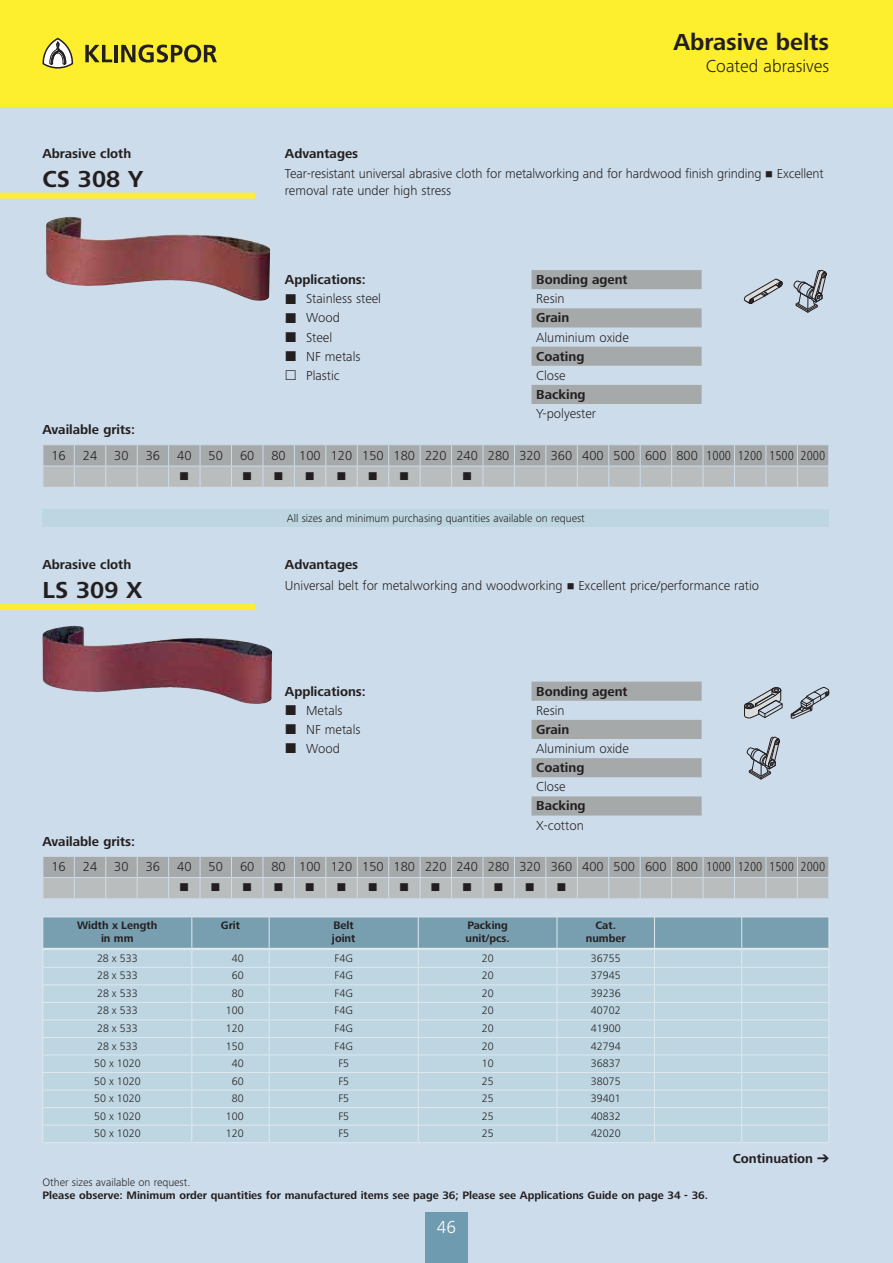
<style>
.page{position:relative;width:893px;height:1263px;background:#fff}
.page>*{position:absolute;margin:0;border:0;box-sizing:border-box;transform-origin:0 0}
.t1{font:700 24px "Frutiger Next LTW1 G";color:#231f20}
.t2{font:300 18px "Frutiger Next LTW1 G";color:#231f20}
.t3{font:300 18px "Frutiger Next LTW1 G";color:#fff}
.t4{font:300 13.5px/19.2px "Frutiger Next LTW1 G";color:#231f20}
.t5{font:700 13.5px "Frutiger Next LTW1 G";color:#231f20}
.t6{font:300 11.25px "Frutiger Next LTW1 G";color:#231f20}
.t7{font:700 11.25px/13.5px "Frutiger Next LTW1 G";color:#231f20;text-align:center}
.s1{font-stretch:condensed}
</style>
<div class="page">
<div style="left:0;top:106px;width:893px;height:1157px;background:#cddcea"></div>
<div style="left:425px;top:1212px;width:43px;height:51px;background:#6e9baf"></div>
<div style="left:0;top:0;width:893px;height:106px;background:#fdef2e"></div>
<svg style="left:85px;top:45px;width:27px;height:17px"></svg>
<hr style="left:114px;top:45px;width:4px;height:17px;background:#231f20">
<svg style="left:121px;top:45px;width:96px;height:18px"></svg>
<svg style="left:43px;top:38px;width:30px;height:31px"></svg>
<svg style="left:744px;top:279px;width:38px;height:25px"></svg>
<div style="left:0;top:193px;width:255px;height:6px;background:#fdef2e"></div>
<img style="left:46px;top:217px;width:225px;height:84px">
<div style="left:43px;top:509px;width:786px;height:17px;background:#bed6e1"></div>
<div style="left:531px;top:270px;width:171px;height:19px;background:#a6a9aa"></div>
<div style="left:531px;top:308px;width:171px;height:19px;background:#a6a9aa"></div>
<div style="left:531px;top:347px;width:171px;height:19px;background:#a6a9aa"></div>
<div style="left:531px;top:385px;width:171px;height:19px;background:#a6a9aa"></div>
<svg style="left:794px;top:270px;width:33px;height:43px"></svg>
<svg style="left:744px;top:687px;width:38px;height:31px"></svg>
<div style="left:0;top:604px;width:255px;height:6px;background:#fdef2e"></div>
<img style="left:43px;top:626px;width:185px;height:71px">
<hr style="left:43px;top:1142px;width:149px;height:1px;background:#dfe8ef">
<hr style="left:192px;top:1142px;width:77px;height:1px;background:#dfe8ef">
<hr style="left:269px;top:1142px;width:288px;height:1px;background:#dfe8ef">
<hr style="left:557px;top:1142px;width:185px;height:1px;background:#dfe8ef">
<hr style="left:742px;top:1142px;width:87px;height:1px;background:#dfe8ef">
<div style="left:531px;top:682px;width:171px;height:19px;background:#a6a9aa"></div>
<div style="left:531px;top:720px;width:171px;height:19px;background:#a6a9aa"></div>
<div style="left:531px;top:758px;width:171px;height:19px;background:#a6a9aa"></div>
<div style="left:531px;top:796px;width:171px;height:19px;background:#a6a9aa"></div>
<svg style="left:791px;top:687px;width:38px;height:32px"></svg>
<svg style="left:747px;top:736px;width:33px;height:44px"></svg>
<svg style="left:43px;top:445px;width:786px;height:42px;background:#b1b5b7"></svg>
<svg style="left:43px;top:856px;width:786px;height:286px"></svg>
<p class="t5" style="left:43px;top:147px;width:90px">Abrasive cloth</p>
<h1 class="t1" style="left:43px;top:167px;width:102px">CS 308 Y</h1>
<h1 class="t1" style="left:673px;top:31px;width:157px">Abrasive belts</h1>
<h2 class="t2" style="left:706px;top:57px;width:125px">Coated abrasives</h2>
<p class="t5" style="left:285px;top:147px;width:75px">Advantages</p>
<p class="t4" style="left:285px;top:166px;width:540px;line-height:16.2px">Tear-resistant universal abrasive cloth for metalworking and for hardwood finish grinding Excellent removal rate under high stress</p>
<p class="t5" style="left:285px;top:273px;width:82px">Applications:</p>
<p class="t4" style="left:306px;top:290px;width:76px">Stainless steel<br>Wood<br>Steel<br>NF metals<br>Plastic</p>
<p class="t5" style="left:536px;top:273px;width:93px">Bonding agent</p>
<p class="t4" style="left:536px;top:290px;width:30px">Resin</p>
<p class="t5" style="left:536px;top:311px;width:35px">Grain</p>
<p class="t4" style="left:536px;top:328px;width:94px">Aluminium oxide</p>
<p class="t5" style="left:536px;top:350px;width:50px">Coating</p>
<p class="t4" style="left:536px;top:366px;width:31px">Close</p>
<p class="t5" style="left:536px;top:388px;width:51px">Backing</p>
<p class="t4" style="left:536px;top:405px;width:61px">Y-polyester</p>
<p class="t5" style="left:43px;top:423px;width:94px">Available grits:</p>
<p class="t4" style="left:51px;top:446px;width:16px">16</p>
<p class="t4" style="left:83px;top:446px;width:16px">24</p>
<p class="t4" style="left:114px;top:446px;width:16px">30</p>
<p class="t4" style="left:146px;top:446px;width:16px">36</p>
<p class="t4" style="left:177px;top:446px;width:16px">40</p>
<p class="t4" style="left:209px;top:446px;width:16px">50</p>
<p class="t4" style="left:240px;top:446px;width:16px">60</p>
<p class="t4" style="left:271px;top:446px;width:555px">80 100 120 150 180 220 240 280 320 360 400 500 600 800 <span class="s1">1000 1200 1500 2000</span></p>
<p class="t5" style="left:43px;top:558px;width:90px">Abrasive cloth</p>
<h1 class="t1" style="left:43px;top:579px;width:101px">LS 309 X</h1>
<p class="t6" style="left:287px;top:512px;width:299px">All sizes and minimum purchasing quantities available on request</p>
<p class="t5" style="left:285px;top:558px;width:75px">Advantages</p>
<p class="t4" style="left:285px;top:576px;width:476px">Universal belt for metalworking and woodworking Excellent price/performance ratio</p>
<p class="t5" style="left:285px;top:685px;width:82px">Applications:</p>
<p class="t4" style="left:306px;top:701px;width:56px">Metals<br>NF metals<br>Wood</p>
<p class="t5" style="left:536px;top:685px;width:93px">Bonding agent</p>
<p class="t4" style="left:536px;top:701px;width:30px">Resin</p>
<p class="t5" style="left:536px;top:723px;width:35px">Grain</p>
<p class="t4" style="left:536px;top:739px;width:94px">Aluminium oxide</p>
<p class="t5" style="left:536px;top:761px;width:50px">Coating</p>
<p class="t4" style="left:536px;top:778px;width:31px">Close</p>
<p class="t5" style="left:536px;top:799px;width:51px">Backing</p>
<p class="t4" style="left:536px;top:816px;width:49px">X-cotton</p>
<p class="t5" style="left:43px;top:835px;width:94px">Available grits:</p>
<p class="t4" style="left:51px;top:858px;width:16px">16</p>
<p class="t4" style="left:83px;top:858px;width:16px">24</p>
<p class="t4" style="left:114px;top:858px;width:16px">30</p>
<p class="t4" style="left:146px;top:858px;width:16px">36</p>
<p class="t4" style="left:177px;top:858px;width:16px">40</p>
<p class="t4" style="left:209px;top:858px;width:16px">50</p>
<p class="t4" style="left:240px;top:858px;width:16px">60</p>
<p class="t4" style="left:271px;top:858px;width:555px">80 100 120 150 180 220 240 280 320 360 400 500 600 800 <span class="s1">1000 1200 1500 2000</span></p>
<p class="t7" style="left:77px;top:919px;width:82px">Width x Length in mm</p>
<p class="t7" style="left:221px;top:919px;width:21px">Grit</p>
<p class="t7" style="left:332px;top:919px;width:25px;text-align:left">Belt joint</p>
<p class="t7" style="left:465px;top:919px;width:46px;text-align:left">Packing unit/pcs.</p>
<p class="t7" style="left:586px;top:919px;width:42px">Cat. number</p>
<p class="t6" style="left:97px;top:953px;width:42px">28 x 533</p>
<p class="t6" style="left:232px;top:953px;width:13px">40</p>
<p class="t6" style="left:335px;top:953px;width:20px">F4G</p>
<p class="t6" style="left:482px;top:953px;width:13px">20</p>
<p class="t6" style="left:591px;top:953px;width:31px">36755</p>
<p class="t6" style="left:97px;top:970px;width:42px">28 x 533</p>
<p class="t6" style="left:232px;top:970px;width:13px">60</p>
<p class="t6" style="left:335px;top:970px;width:20px">F4G</p>
<p class="t6" style="left:482px;top:970px;width:13px">20</p>
<p class="t6" style="left:591px;top:970px;width:31px">37945</p>
<p class="t6" style="left:97px;top:988px;width:42px">28 x 533</p>
<p class="t6" style="left:232px;top:988px;width:13px">80</p>
<p class="t6" style="left:335px;top:988px;width:20px">F4G</p>
<p class="t6" style="left:482px;top:988px;width:13px">20</p>
<p class="t6" style="left:591px;top:988px;width:31px">39236</p>
<p class="t6" style="left:97px;top:1005px;width:42px">28 x 533</p>
<p class="t6" style="left:226px;top:1005px;width:19px">100</p>
<p class="t6" style="left:335px;top:1005px;width:20px">F4G</p>
<p class="t6" style="left:482px;top:1005px;width:13px">20</p>
<p class="t6" style="left:591px;top:1005px;width:31px">40702</p>
<p class="t6" style="left:97px;top:1023px;width:42px">28 x 533</p>
<p class="t6" style="left:226px;top:1023px;width:19px">120</p>
<p class="t6" style="left:335px;top:1023px;width:20px">F4G</p>
<p class="t6" style="left:482px;top:1023px;width:13px">20</p>
<p class="t6" style="left:591px;top:1023px;width:31px">41900</p>
<p class="t6" style="left:97px;top:1040px;width:42px">28 x 533</p>
<p class="t6" style="left:226px;top:1040px;width:19px">150</p>
<p class="t6" style="left:335px;top:1040px;width:20px">F4G</p>
<p class="t6" style="left:482px;top:1040px;width:13px">20</p>
<p class="t6" style="left:591px;top:1040px;width:31px">42794</p>
<p class="t6" style="left:94px;top:1058px;width:48px">50 x 1020</p>
<p class="t6" style="left:232px;top:1058px;width:13px">40</p>
<p class="t6" style="left:338px;top:1058px;width:12px">F5</p>
<p class="t6" style="left:482px;top:1058px;width:13px">10</p>
<p class="t6" style="left:591px;top:1058px;width:31px">36837</p>
<p class="t6" style="left:94px;top:1075px;width:48px">50 x 1020</p>
<p class="t6" style="left:232px;top:1075px;width:13px">60</p>
<p class="t6" style="left:338px;top:1075px;width:12px">F5</p>
<p class="t6" style="left:482px;top:1075px;width:13px">25</p>
<p class="t6" style="left:591px;top:1075px;width:31px">38075</p>
<p class="t6" style="left:94px;top:1093px;width:48px">50 x 1020</p>
<p class="t6" style="left:232px;top:1093px;width:13px">80</p>
<p class="t6" style="left:338px;top:1093px;width:12px">F5</p>
<p class="t6" style="left:482px;top:1093px;width:13px">25</p>
<p class="t6" style="left:591px;top:1093px;width:31px">39401</p>
<p class="t6" style="left:94px;top:1110px;width:48px">50 x 1020</p>
<p class="t6" style="left:226px;top:1110px;width:19px">100</p>
<p class="t6" style="left:338px;top:1110px;width:12px">F5</p>
<p class="t6" style="left:482px;top:1110px;width:13px">25</p>
<p class="t6" style="left:591px;top:1110px;width:31px">40832</p>
<p class="t6" style="left:94px;top:1128px;width:48px">50 x 1020</p>
<p class="t6" style="left:226px;top:1128px;width:19px">120</p>
<p class="t6" style="left:338px;top:1128px;width:12px">F5</p>
<p class="t6" style="left:482px;top:1128px;width:13px">25</p>
<p class="t6" style="left:591px;top:1128px;width:31px">42020</p>
<p class="t6" style="left:43px;top:1176px;width:149px">Other sizes available on request.</p>
<p class="t7" style="left:43px;top:1189px;width:667px">Please observe: Minimum order quantities for manufactured items see page 36; Please see Applications Guide on page 34 - 36.</p>
<h2 class="t3" style="left:437px;top:1219px;width:21px">46</h2>
<p class="t5" style="left:733px;top:1152px;width:82px">Continuation</p>
</div>
